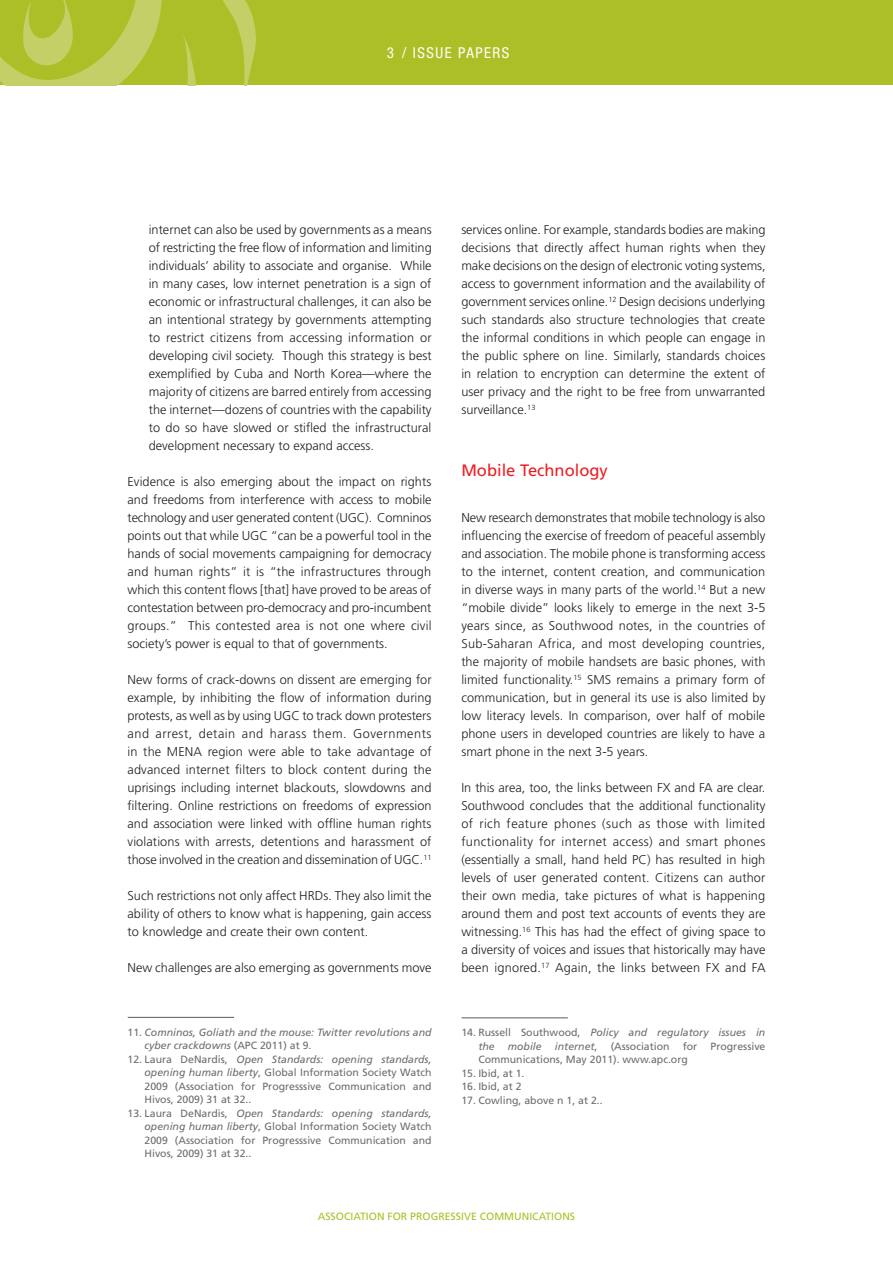
<style>
.page{position:relative;width:893px;height:1263px;background:#fff}
.page>*{position:absolute;margin:0;border:0;box-sizing:border-box;transform-origin:0 0}
.tit2{font:16.5px "Frutiger LT Std";color:#ee1d23}
.t1{font:condensed 15px "Helvetica Neue";letter-spacing:.1em;color:#fff}
.txt{font:300 12.75px/18px "Frutiger LT Std";color:#231f20;text-align:justify}
.nota_pie{font:10.5px/13.5px "Frutiger LT Std";color:#6c6d70;text-align:justify}
.nota_pie-2{font:italic 10.5px/13.5px "Frutiger LT Std";color:#6c6d70}
.t2{font:10.5px "Frutiger LT Std";color:#adbf26}
.s1{font-style:normal}
.s2{font-style:italic}
</style>
<div class="page">
<div style="left:0;top:0;width:893px;height:85px;background:#adbf26"></div>
<img style="left:1px;top:0;width:255px;height:85px">
<hr style="left:128px;top:1017px;width:106px;height:1px;background:#6c6d70">
<hr style="left:461px;top:1017px;width:107px;height:1px;background:#6c6d70">
<p class="t1" style="left:387px;top:44px;width:124px">3 / ISSUE PAPERS</p>
<p class="txt" style="left:149px;top:221px;width:284px">internet can also be used by governments as a means of restricting the free flow of information and limiting individuals’ ability to associate and organise. While in many cases, low internet penetration is a sign of economic or infrastructural challenges, it can also be an intentional strategy by governments attempting to restrict citizens from accessing information or developing civil society. Though this strategy is best exemplified by Cuba and North Korea—where the majority of citizens are barred entirely from accessing the internet—dozens of countries with the capability to do so have slowed or stifled the infrastructural development necessary to expand access.</p>
<p class="txt" style="left:128px;top:473px;width:306px">Evidence is also emerging about the impact on rights and freedoms from interference with access to mobile technology and user generated content (UGC). Comninos points out that while UGC “can be a powerful tool in the hands of social movements campaigning for democracy and human rights” it is “the infrastructures through which this content flows [that] have proved to be areas of contestation between pro-democracy and pro-incumbent groups.” This contested area is not one where civil society’s power is equal to that of governments.</p>
<p class="txt" style="left:128px;top:671px;width:306px">New forms of crack-downs on dissent are emerging for example, by inhibiting the flow of information during protests, as well as by using UGC to track down protesters and arrest, detain and harass them. Governments in the MENA region were able to take advantage of advanced internet filters to block content during the uprisings including internet blackouts, slowdowns and filtering. Online restrictions on freedoms of expression and association were linked with offline human rights violations with arrests, detentions and harassment of those involved in the creation and dissemination of UGC.<sup>11</sup></p>
<p class="txt" style="left:128px;top:887px;width:306px">Such restrictions not only affect HRDs. They also limit the ability of others to know what is happening, gain access to knowledge and create their own content.</p>
<p class="txt" style="left:128px;top:959px;width:305px">New challenges are also emerging as governments move</p>
<p class="nota_pie-2" style="left:145px;top:1025px;width:289px;text-indent:-17px"><span class="s1">11.</span> Comninos, Goliath and the mouse: Twitter revolutions and cyber crackdowns <span class="s1">(APC 2011) at 9.</span></p>
<p class="nota_pie" style="left:145px;top:1052px;width:289px;text-indent:-17px">12. Laura DeNardis, <span class="s2">Open Standards: opening standards, opening human liberty</span>, Global Information Society Watch 2009 (Association for Progresssive Communication and Hivos, 2009) 31 at 32..</p>
<p class="nota_pie" style="left:145px;top:1106px;width:289px;text-indent:-17px">13. Laura DeNardis, <span class="s2">Open Standards: opening standards, opening human liberty</span>, Global Information Society Watch 2009 (Association for Progresssive Communication and Hivos, 2009) 31 at 32..</p>
<p class="txt" style="left:461px;top:221px;width:306px">services online. For example, standards bodies are making decisions that directly affect human rights when they make decisions on the design of electronic voting systems, access to government information and the availability of government services online.<sup>12</sup> Design decisions underlying such standards also structure technologies that create the informal conditions in which people can engage in the public sphere on line. Similarly, standards choices in relation to encryption can determine the extent of user privacy and the right to be free from unwarranted surveillance.<sup>13</sup></p>
<p class="tit2" style="left:461px;top:461px;width:148px">Mobile Technology</p>
<p class="txt" style="left:461px;top:509px;width:306px">New research demonstrates that mobile technology is also influencing the exercise of freedom of peaceful assembly and association. The mobile phone is transforming access to the internet, content creation, and communication in diverse ways in many parts of the world.<sup>14</sup> But a new “mobile divide” looks likely to emerge in the next 3-5 years since, as Southwood notes, in the countries of Sub-Saharan Africa, and most developing countries, the majority of mobile handsets are basic phones, with limited functionality.<sup>15</sup> SMS remains a primary form of communication, but in general its use is also limited by low literacy levels. In comparison, over half of mobile phone users in developed countries are likely to have a smart phone in the next 3-5 years.</p>
<p class="txt" style="left:461px;top:779px;width:306px">In this area, too, the links between FX and FA are clear.<br>Southwood concludes that the additional functionality of rich feature phones (such as those with limited functionality for internet access) and smart phones (essentially a small, hand held PC) has resulted in high levels of user generated content. Citizens can author their own media, take pictures of what is happening around them and post text accounts of events they are witnessing.<sup>16</sup> This has had the effect of giving space to a diversity of voices and issues that historically may have been ignored.<sup>17</sup> Again, the links between FX and FA</p>
<p class="nota_pie-2" style="left:478px;top:1026px;width:288px;text-indent:-17px"><span class="s1">14. Russell Southwood,</span> Policy and regulatory issues in the</p>
<p class="nota_pie-2" style="left:508px;top:1039px;width:35px">mobile</p>
<p class="nota_pie-2" style="left:555px;top:1039px;width:44px">internet<span class="s1">,</span></p>
<p class="nota_pie" style="left:611px;top:1039px;width:60px">(Association</p>
<p class="nota_pie" style="left:683px;top:1039px;width:16px">for</p>
<p class="nota_pie" style="left:711px;top:1039px;width:56px">Progressive</p>
<p class="nota_pie" style="left:478px;top:1053px;width:211px">Communications, May 2011). www.apc.org</p>
<p class="nota_pie" style="left:461px;top:1066px;width:65px">15. Ibid, at 1.</p>
<p class="nota_pie" style="left:461px;top:1080px;width:62px">16. Ibid, at 2</p>
<p class="nota_pie" style="left:461px;top:1093px;width:143px">17. Cowling, above n 1, at 2..</p>
<p class="t2" style="left:318px;top:1210px;width:259px">ASSOCIATION FOR PROGRESSIVE COMMUNICATIONS</p>
</div>
